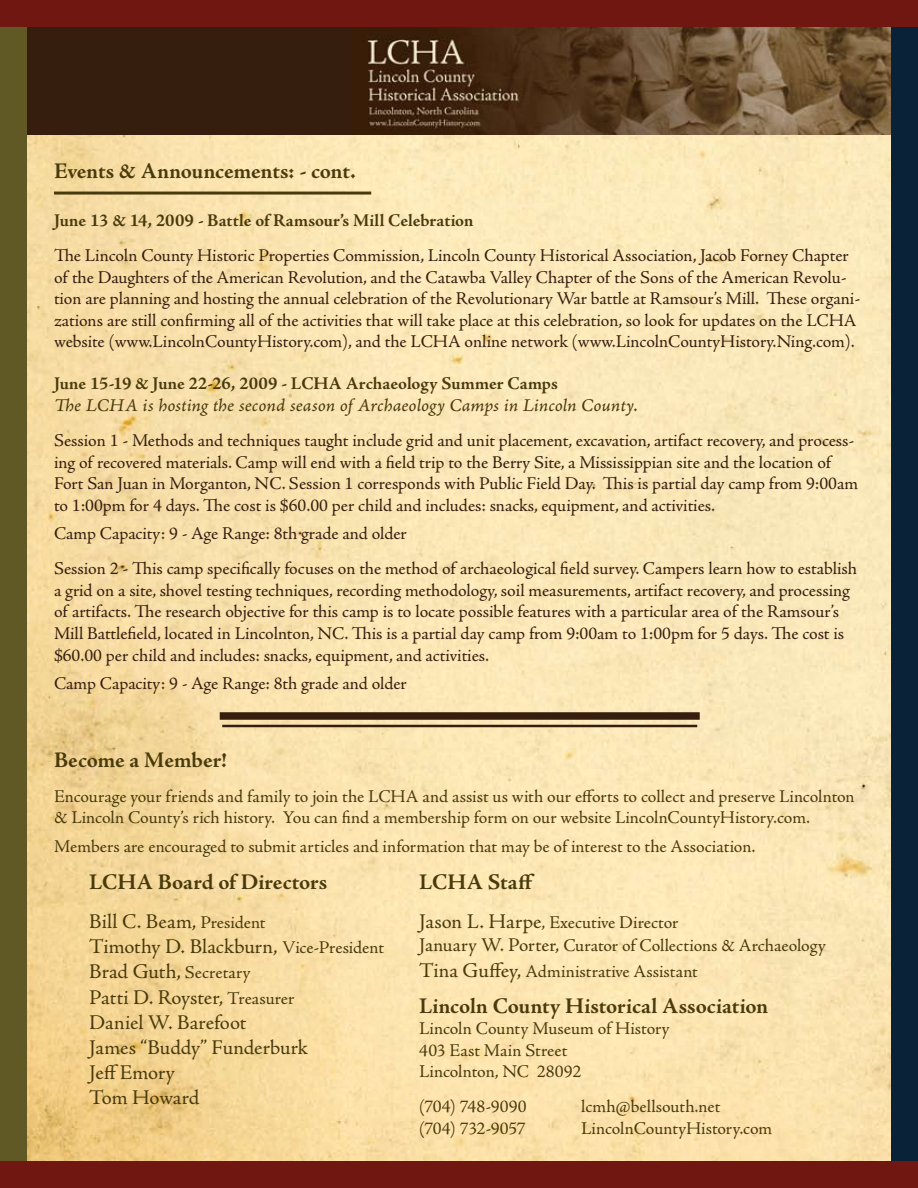
<style>
.page{position:relative;width:918px;height:1188px;background:#fff}
.page>*{position:absolute;margin:0;border:0;box-sizing:border-box;transform-origin:0 0}
.t1{font:700 22.5px "Adobe Jenson Pro";color:#493a0d}
.t2{font:21px/25.2px "Adobe Jenson Pro";letter-spacing:-.005em;color:#493a0d}
.t3{font:18px/21.6px "Adobe Jenson Pro";letter-spacing:-.005em;color:#361e0f}
.t4{font:18px/21.6px "Adobe Jenson Pro";color:#493a0d}
.t5{font:700 18px "Adobe Jenson Pro";color:#493a0d}
.t6{font:18px "Adobe Jenson Pro It Capt";color:#493a0d}
.s1{font-size:18px}
.s2{font-size:21px}
.s3{font-size:19.5px}
</style>
<div class="page">
<img style="left:27px;top:135px;width:864px;height:1026px">
<div style="left:891px;top:0;width:27px;height:1188px;background:#0a2238"></div>
<div style="left:0;top:0;width:918px;height:27px;background:#701712"></div>
<div style="left:0;top:27px;width:27px;height:1161px;background:#605825"></div>
<div style="left:0;top:1161px;width:918px;height:27px;background:#701712"></div>
<div style="left:27px;top:27px;width:864px;height:108px;background:#361e0f"></div>
<img style="left:362px;top:27px;width:529px;height:108px">
<hr style="left:54px;top:192px;width:317px;height:3px;background:#493a0d">
<div style="left:223px;top:712px;width:473px;height:8px;background:#361e0f"></div>
<hr style="left:224px;top:725px;width:472px;height:2px;background:#361e0f">
<p class="t1" style="left:54px;top:158px;width:303px">Events &amp; Announcements: - cont.</p>
<p class="t5" style="left:54px;top:210px;width:421px">June 13 &amp; 14, 2009 - Battle of Ramsour’s Mill Celebration</p>
<p class="t3" style="left:54px;top:245px;width:808px">The Lincoln County Historic Properties Commission, Lincoln County Historical Association, Jacob Forney Chapter of the Daughters of the American Revolution, and the Catawba Valley Chapter of the Sons of the American Revolu&shy;tion are planning and hosting the annual celebration of the Revolutionary War battle at Ramsour’s Mill. These organi&shy;zations are still confirming all of the activities that will take place at this celebration, so look for updates on the LCHA website (www.LincolnCountyHistory.com), and the LCHA online network (www.LincolnCountyHistory.Ning.com).</p>
<p class="t5" style="left:54px;top:373px;width:505px">June 15-19 &amp; June 22-26, 2009 - LCHA Archaeology Summer Camps</p>
<p class="t6" style="left:54px;top:395px;width:585px">The LCHA is hosting the second season of Archaeology Camps in Lincoln County.</p>
<p class="t3" style="left:54px;top:430px;width:806px">Session 1 - Methods and techniques taught include grid and unit placement, excavation, artifact recovery, and process&shy;ing of recovered materials. Camp will end with a field trip to the Berry Site, a Mississippian site and the location of Fort San Juan in Morganton, NC. Session 1 corresponds with Public Field Day. This is partial day camp from 9:00am to 1:00pm for 4 days. The cost is $60.00 per child and includes: snacks, equipment, and activities.</p>
<p class="t3" style="left:54px;top:516px;width:805px;line-height:35.1px">Camp Capacity: 9 - Age Range: 8th grade and older<br>Session 2 - This camp specifically focuses on the method of archaeological field survey. Campers learn how to establish</p>
<p class="t3" style="left:54px;top:580px;width:797px">a grid on a site, shovel testing techniques, recording methodology, soil measurements, artifact recovery, and processing of artifacts. The research objective for this camp is to locate possible features with a particular area of the Ramsour’s Mill Battlefield, located in Lincolnton, NC. This is a partial day camp from 9:00am to 1:00pm for 5 days. The cost is $60.00 per child and includes: snacks, equipment, and activities.</p>
<p class="t3" style="left:54px;top:673px;width:354px">Camp Capacity: 9 - Age Range: 8th grade and older</p>
<p class="t1" style="left:54px;top:747px;width:174px">Become a Member!</p>
<p class="t4" style="left:54px;top:786px;width:802px">Encourage your friends and family to join the LCHA and assist us with our efforts to collect and preserve Lincolnton &amp; Lincoln County’s rich history. You can find a membership form on our website LincolnCountyHistory.com.</p>
<p class="t4" style="left:54px;top:836px;width:703px">Members are encouraged to submit articles and information that may be of interest to the Association.</p>
<p class="t1" style="left:89px;top:869px;width:240px">LCHA Board of Directors</p>
<p class="t2" style="left:89px;top:909px;width:296px">Bill C. Beam, <span class="s1">President<br></span>Timothy D. Blackburn, <span class="s1">Vice-President<br></span>Brad Guth, <span class="s1">Secretary<br></span>Patti D. Royster, <span class="s1">Treasurer<br></span>Daniel W. Barefoot<br>James “Buddy” Funderburk<br>Jeff Emory<br>Tom Howard</p>
<p class="t1" style="left:419px;top:869px;width:117px">LCHA Staff</p>
<p class="t4" style="left:419px;top:911px;width:408px;line-height:23.4px"><span class="s2">Jason L. Harpe</span>, Executive Director<br><span class="s3">January W. Porter,</span> Curator of Collections &amp; Archaeology</p>
<p class="t4" style="left:419px;top:960px;width:280px"><span class="s2">Tina Guffey,</span> Administrative Assistant</p>
<p class="t1" style="left:419px;top:993px;width:351px">Lincoln County Historical Association</p>
<p class="t4" style="left:419px;top:1018px;width:252px">Lincoln County Museum of History<br>403 East Main Street<br>Lincolnton, NC 28092</p>
<p class="t4" style="left:419px;top:1096px;width:109px">(704) 748-9090</p>
<p class="t4" style="left:581px;top:1096px;width:141px">lcmh@bellsouth.net</p>
<p class="t4" style="left:419px;top:1118px;width:108px">(704) 732-9057</p>
<p class="t4" style="left:581px;top:1118px;width:193px">LincolnCountyHistory.com</p>
</div>
